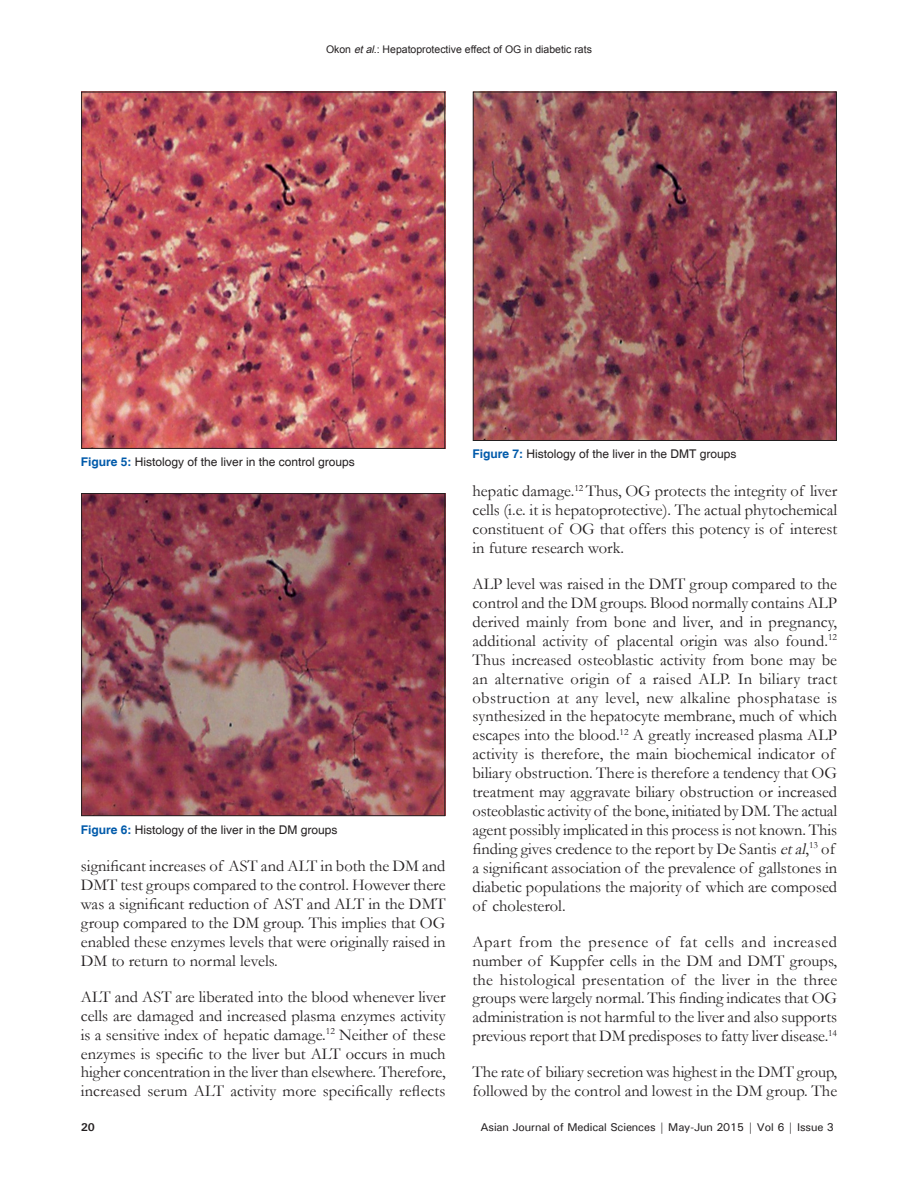
<style>
.page{position:relative;width:918px;height:1188px;background:#fff}
.page>*{position:absolute;margin:0;border:0;box-sizing:border-box;transform-origin:0 0}
.t1{font:16.5px/18.9px "Garamond";color:#231f20;text-align:justify}
.t2{font:12px "Helvetica";color:#231f20}
.t3{font:500 11.25px "Univers";letter-spacing:-.01em;color:#231f20}
.t4{font:700 11.25px "Univers";color:#231f20}
.t5{font:10.5px "Arial";color:#231f20}
.s1{font-style:italic}
.s2{font-weight:700;color:#015aaa}
</style>
<div class="page">
<img style="left:83px;top:94px;width:360px;height:353px">
<div style="left:81px;top:92px;width:364px;height:357px;border:1px solid #231f20"></div>
<img style="left:83px;top:495px;width:360px;height:319px">
<div style="left:81px;top:493px;width:364px;height:323px;border:1px solid #231f20"></div>
<img style="left:475px;top:94px;width:360px;height:345px">
<div style="left:473px;top:92px;width:364px;height:349px;border:1px solid #231f20"></div>
<p class="t5" style="left:326px;top:44px;width:267px">Okon <span class="s1">etal</span>.: Hepatoprotective effect of OG in diabetic rats</p>
<p class="t2" style="left:81px;top:455px;width:276px"><span class="s2">Figure 5:</span> Histology of the liver in the control groups</p>
<p class="t2" style="left:81px;top:823px;width:258px"><span class="s2">Figure 6:</span> Histology of the liver in the DM groups</p>
<p class="t1" style="left:81px;top:857px;width:366px">significant increases of AST and ALT in both the DM and DMT test groups compared to the control. However there was a significant reduction of AST and ALT in the DMT group compared to the DM group. This implies that OG enabled these enzymes levels that were originally raised in DM to return to normal levels.</p>
<p class="t1" style="left:81px;top:988px;width:366px">ALT and AST are liberated into the blood whenever liver cells are damaged and increased plasma enzymes activity is a sensitive index of hepatic damage.<sup>12</sup> Neither of these enzymes is specific to the liver but ALT occurs in much higher concentration in the liver than elsewhere. Therefore, increased serum ALT activity more specifically reflects</p>
<p class="t2" style="left:472px;top:447px;width:266px"><span class="s2">Figure 7:</span> Histology of the liver in the DMT groups</p>
<p class="t1" style="left:472px;top:482px;width:366px">hepatic damage.<sup>12</sup> Thus, OG protects the integrity of liver cells (i.e. it is hepatoprotective). The actual phytochemical constituent of OG that offers this potency is of interest in future research work.</p>
<p class="t1" style="left:472px;top:575px;width:366px;text-align:left">ALP level was raised in the DMT group compared to the control and the DM groups. Blood normally contains ALP derived mainly from bone and liver, and in pregnancy, additional activity of placental origin was also found.<sup>12<br></sup>Thus increased osteoblastic activity from bone may be an alternative origin of a raised ALP. In biliary tract obstruction at any level, new alkaline phosphatase is synthesized in the hepatocyte membrane, much of which escapes into the blood.<sup>12</sup> A greatly increased plasma ALP activity is therefore, the main biochemical indicator of biliary obstruction. There is therefore a tendency that OG treatment may aggravate biliary obstruction or increased osteoblastic activity of the bone, initiated by DM. The actual agent possibly implicated in this process is not known. This finding gives credence to the report by De Santis <span class="s1">etal</span>,<sup>13</sup> of a significant association of the prevalence of gallstones in diabetic populations the majority of which are composed of cholesterol.</p>
<p class="t1" style="left:472px;top:932px;width:366px">Apart from the presence of fat cells and increased number of Kuppfer cells in the DM and DMT groups, the histological presentation of the liver in the three groups were largely normal. This finding indicates that OG administration is not harmful to the liver and also supports previous report that DM predisposes to fatty liver disease.<sup>14</sup></p>
<p class="t1" style="left:472px;top:1063px;width:366px">The rate of biliary secretion was highest in the DMT group, followed by the control and lowest in the DM group. The</p>
<p class="t4" style="left:81px;top:1120px;width:16px">20</p>
<p class="t3" style="left:480px;top:1120px;width:355px">Asian Journal of Medical Sciences | May-Jun 2015 | Vol 6 | Issue 3</p>
</div>
